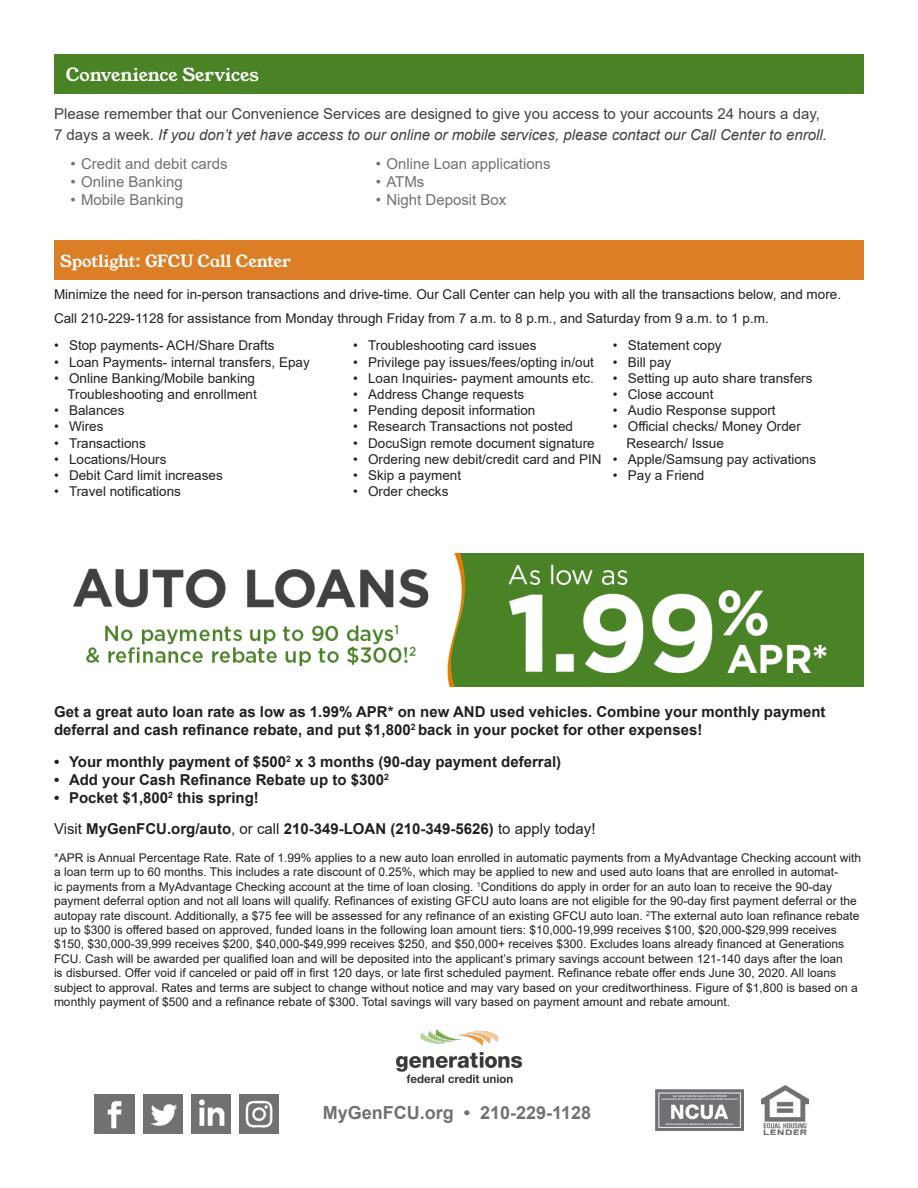
<style>
.page{position:relative;width:918px;height:1188px;background:#fff}
.page>*{position:absolute;margin:0;border:0;box-sizing:border-box;transform-origin:0 0}
.t1{font:700 18px "Arial";color:#717073}
.t2{font:18px "Young Serif";letter-spacing:-.01em;color:#fff}
.t3{font:16.5px "Young Serif";letter-spacing:-.005em;color:#fff}
.t4{font:700 15px/18px "Arial";color:#231f20}
.t5{font:italic 15px "Arial";color:#414042}
.t6{font:15px "Arial";color:#717074}
.t7{font:15px "Arial";color:#414042}
.t8{font:13.5px/24px "Arial";color:#231f20}
.t9{font:12px/14.4px "Arial";color:#231f20}
.s1{font-style:normal}
.s2{font-weight:400}
</style>
<div class="page">
<div style="left:54px;top:54px;width:810px;height:39px;background:#4a8325"></div>
<div style="left:54px;top:241px;width:810px;height:39px;background:#dc7e26"></div>
<img style="left:73px;top:553px;width:791px;height:133px">
<img style="left:94px;top:1095px;width:41px;height:39px">
<img style="left:191px;top:1095px;width:40px;height:39px">
<img style="left:240px;top:1095px;width:39px;height:39px">
<img style="left:143px;top:1095px;width:39px;height:39px">
<img style="left:761px;top:1086px;width:48px;height:49px">
<img style="left:656px;top:1090px;width:87px;height:41px">
<img style="left:396px;top:1030px;width:126px;height:53px">
<p class="t2" style="left:66px;top:63px;width:194px">Convenience Services</p>
<p class="t7" style="left:54px;top:103px;width:767px">Please remember that our Convenience Services are designed to give you access to your accounts 24 hours a day,</p>
<p class="t5" style="left:54px;top:125px;width:774px"><span class="s1">7 days a week.</span> If you don’t yet have access to our online or mobile services, please contact our Call Center to enroll.</p>
<p class="t6" style="left:70px;top:154px;width:159px">• Credit and debit cards</p>
<p class="t6" style="left:70px;top:172px;width:114px">• Online Banking</p>
<p class="t6" style="left:70px;top:190px;width:115px">• Mobile Banking</p>
<p class="t6" style="left:376px;top:154px;width:176px">• Online Loan applications</p>
<p class="t6" style="left:376px;top:172px;width:50px">• ATMs</p>
<p class="t6" style="left:376px;top:190px;width:132px">• Night Deposit Box</p>
<p class="t3" style="left:60px;top:249px;width:232px">Spotlight: GFCU Call Center</p>
<p class="t8" style="left:54px;top:282px;width:789px">Minimize the need for in-person transactions and drive-time. Our Call Center can help you with all the transactions below, and more.<br>Call 210-229-1128 for assistance from Monday through Friday from 7 a.m. to 8 p.m., and Saturday from 9 a.m. to 1 p.m.</p>
<p class="t8" style="left:54px;top:334px;width:222px">• Stop payments- ACH/Share Drafts</p>
<p class="t8" style="left:54px;top:350px;width:257px">• Loan Payments- internal transfers, Epay</p>
<p class="t8" style="left:54px;top:366px;width:203px">• Online Banking/Mobile banking</p>
<p class="t8" style="left:68px;top:382px;width:191px">Troubleshooting and enrollment</p>
<p class="t8" style="left:54px;top:398px;width:72px">• Balances</p>
<p class="t8" style="left:54px;top:415px;width:51px">• Wires</p>
<p class="t8" style="left:54px;top:431px;width:93px">• Transactions</p>
<p class="t8" style="left:54px;top:447px;width:114px">• Locations/Hours</p>
<p class="t8" style="left:54px;top:463px;width:170px">• Debit Card limit increases</p>
<p class="t8" style="left:54px;top:479px;width:129px">• Travel notifications</p>
<p class="t8" style="left:613px;top:334px;width:110px">• Statement copy</p>
<p class="t8" style="left:613px;top:350px;width:60px">• Bill pay</p>
<p class="t8" style="left:613px;top:366px;width:201px">• Setting up auto share transfers</p>
<p class="t8" style="left:613px;top:382px;width:102px">• Close account</p>
<p class="t8" style="left:613px;top:398px;width:164px">• Audio Response support</p>
<p class="t8" style="left:613px;top:415px;width:189px">• Official checks/ Money Order</p>
<p class="t8" style="left:626px;top:431px;width:99px">Research/ Issue</p>
<p class="t8" style="left:613px;top:447px;width:205px">• Apple/Samsung pay activations</p>
<p class="t8" style="left:613px;top:463px;width:93px">• Pay a Friend</p>
<p class="t8" style="left:353px;top:334px;width:185px">• Troubleshooting card issues</p>
<p class="t8" style="left:353px;top:350px;width:242px">• Privilege pay issues/fees/opting in/out</p>
<p class="t8" style="left:353px;top:366px;width:242px">• Loan Inquiries- payment amounts etc.</p>
<p class="t8" style="left:353px;top:382px;width:173px">• Address Change requests</p>
<p class="t8" style="left:353px;top:398px;width:184px">• Pending deposit information</p>
<p class="t8" style="left:353px;top:415px;width:221px">• Research Transactions not posted</p>
<p class="t8" style="left:353px;top:431px;width:243px">• DocuSign remote document signature</p>
<p class="t8" style="left:353px;top:447px;width:250px">• Ordering new debit/credit card and PIN</p>
<p class="t8" style="left:353px;top:463px;width:110px">• Skip a payment</p>
<p class="t8" style="left:353px;top:479px;width:97px">• Order checks</p>
<p class="t4" style="left:54px;top:703px;width:773px">Get a great auto loan rate as low as 1.99% APR* on new AND used vehicles. Combine your monthly payment deferral and cash refinance rebate, and put $1,800<sup>2</sup> back in your pocket for other expenses!</p>
<p class="t4" style="left:54px;top:753px;width:509px">• Your monthly payment of $500<sup>2</sup> x 3 months (90-day payment deferral)</p>
<p class="t4" style="left:54px;top:771px;width:336px">• Add your Cash Refinance Rebate up to $300<sup>2</sup></p>
<p class="t4" style="left:54px;top:789px;width:206px">• Pocket $1,800<sup>2</sup> this spring!</p>
<p class="t4" style="left:54px;top:820px;width:543px"><span class="s2">Visit</span> MyGenFCU.org/auto<span class="s2">, or call</span> 210-349-LOAN (210-349-5626) <span class="s2">to apply today!</span></p>
<p class="t9" style="left:54px;top:851px;width:809px">*APR is Annual Percentage Rate. Rate of 1.99% applies to a new auto loan enrolled in automatic payments from a MyAdvantage Checking account with a loan term up to 60 months. This includes a rate discount of 0.25%, which may be applied to new and used auto loans that are enrolled in automat-<br>ic payments from a MyAdvantage Checking account at the time of loan closing. <sup>1</sup>Conditions do apply in order for an auto loan to receive the 90-day payment deferral option and not all loans will qualify. Refinances of existing GFCU auto loans are not eligible for the 90-day first payment deferral or the autopay rate discount. Additionally, a $75 fee will be assessed for any refinance of an existing GFCU auto loan. <sup>2</sup>The external auto loan refinance rebate up to $300 is offered based on approved, funded loans in the following loan amount tiers: $10,000-19,999 receives $100, $20,000-$29,999 receives $150, $30,000-39,999 receives $200, $40,000-$49,999 receives $250, and $50,000+ receives $300. Excludes loans already financed at Generations FCU. Cash will be awarded per qualified loan and will be deposited into the applicant’s primary savings account between 121-140 days after the loan<br>is disbursed. Offer void if canceled or paid off in first 120 days, or late first scheduled payment. Refinance rebate offer ends June 30, 2020. All loans subject to approval. Rates and terms are subject to change without notice and may vary based on your creditworthiness. Figure of $1,800 is based on a monthly payment of $500 and a refinance rebate of $300. Total savings will vary based on payment amount and rebate amount.</p>
<p class="t1" style="left:323px;top:1100px;width:270px">MyGenFCU.org • 210-229-1128</p>
</div>
